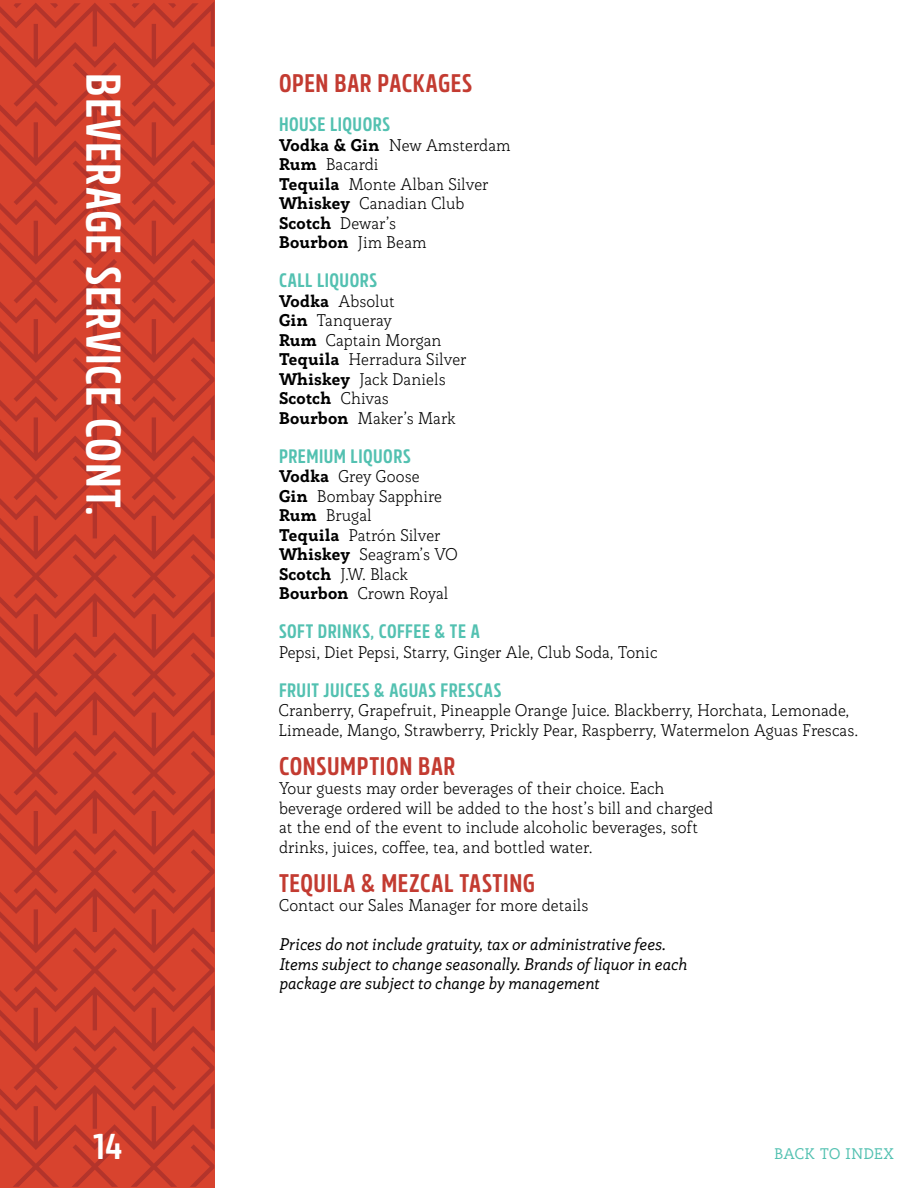
<style>
.page{position:relative;width:918px;height:1188px;background:#fff}
.page>*{position:absolute;margin:0;border:0;box-sizing:border-box;transform-origin:0 0}
.t1{font:700 48.75px "Rockeby Cd";letter-spacing:.02em;color:#fff}
.t2{font:700 36px "Rockeby Cd";color:#fff}
.t3{font:700 25.5px "Rockeby Cd";letter-spacing:.025em;color:#c33b31}
.t4{font:700 19.5px "Rockeby Cd";letter-spacing:.025em;color:#53c1b1}
.t5{font:300 16.5px/19.5px "Rogliano";color:#000}
.t6{font:italic 16.5px/19.5px "Rogliano";color:#000}
.t7{font:15px "Rogliano";letter-spacing:.03em;color:#53c1b1}
.s1{font-weight:800}
</style>
<div class="page">
<svg style="left:0;top:1px;width:214px;height:1186px;background:#ce3f2d"></svg>
<h1 class="t1" style="left:132px;top:73px;width:444px;rotate:90deg">BEVERAGE SERVICE CONT.</h1>
<h3 class="t3" style="left:279px;top:69px;width:195px">OPEN BAR PACKAGES</h3>
<p class="t4" style="left:279px;top:113px;width:113px">HOUSE LIQUORS</p>
<p class="t5" style="left:279px;top:135px;width:233px"><span class="s1">Vodka &amp; Gin</span> New Amsterdam<br><span class="s1">Rum</span> Bacardi<br><span class="s1">Tequila</span> Monte Alban Silver<br><span class="s1">Whiskey</span> Canadian Club<br><span class="s1">Scotch</span> Dewar’s<br><span class="s1">Bourbon</span> Jim Beam</p>
<p class="t4" style="left:279px;top:269px;width:100px">CALL LIQUORS</p>
<p class="t5" style="left:279px;top:291px;width:189px"><span class="s1">Vodka</span> Absolut<br><span class="s1">Gin</span> Tanqueray<br><span class="s1">Rum</span> Captain Morgan<br><span class="s1">Tequila</span> Herradura Silver<br><span class="s1">Whiskey</span> Jack Daniels<br><span class="s1">Scotch</span> Chivas<br><span class="s1">Bourbon</span> Maker’s Mark</p>
<p class="t4" style="left:279px;top:445px;width:133px">PREMIUM LIQUORS</p>
<p class="t5" style="left:279px;top:467px;width:180px"><span class="s1">Vodka</span> Grey Goose<br><span class="s1">Gin</span> Bombay Sapphire<br><span class="s1">Rum</span> Brugal<br><span class="s1">Tequila</span> Patrón Silver<br><span class="s1">Whiskey</span> Seagram’s VO<br><span class="s1">Scotch</span> J.W. Black<br><span class="s1">Bourbon</span> Crown Royal</p>
<p class="t4" style="left:279px;top:620px;width:202px">SOFT DRINKS, COFFEE &amp; TE A</p>
<p class="t5" style="left:279px;top:642px;width:380px">Pepsi, Diet Pepsi, Starry, Ginger Ale, Club Soda, Tonic</p>
<p class="t4" style="left:279px;top:679px;width:224px">FRUIT JUICES &amp; AGUAS FRESCAS</p>
<p class="t5" style="left:279px;top:701px;width:581px">Cranberry, Grapefruit, Pineapple Orange Juice. Blackberry, Horchata, Lemonade,<br>Limeade, Mango, Strawberry, Prickly Pear, Raspberry, Watermelon Aguas Frescas.</p>
<h3 class="t3" style="left:279px;top:751px;width:178px">CONSUMPTION BAR</h3>
<p class="t5" style="left:279px;top:779px;width:436px">Your guests may order beverages of their choice. Each beverage ordered will be added to the host’s bill and charged at the end of the event to include alcoholic beverages, soft drinks, juices, coffee, tea, and bottled water.</p>
<h3 class="t3" style="left:279px;top:868px;width:258px">TEQUILA &amp; MEZCAL TASTING</h3>
<p class="t5" style="left:279px;top:896px;width:311px">Contact our Sales Manager for more details</p>
<p class="t6" style="left:279px;top:935px;width:409px">Prices do not include gratuity, tax or administrative fees.<br>Items subject to change seasonally. Brands of liquor in each package are subject to change by management</p>
<h2 class="t2" style="left:93px;top:1125px;width:31px">14</h2>
<p class="t7" style="left:774px;top:1144px;width:121px">BACK TO INDEX</p>
</div>
